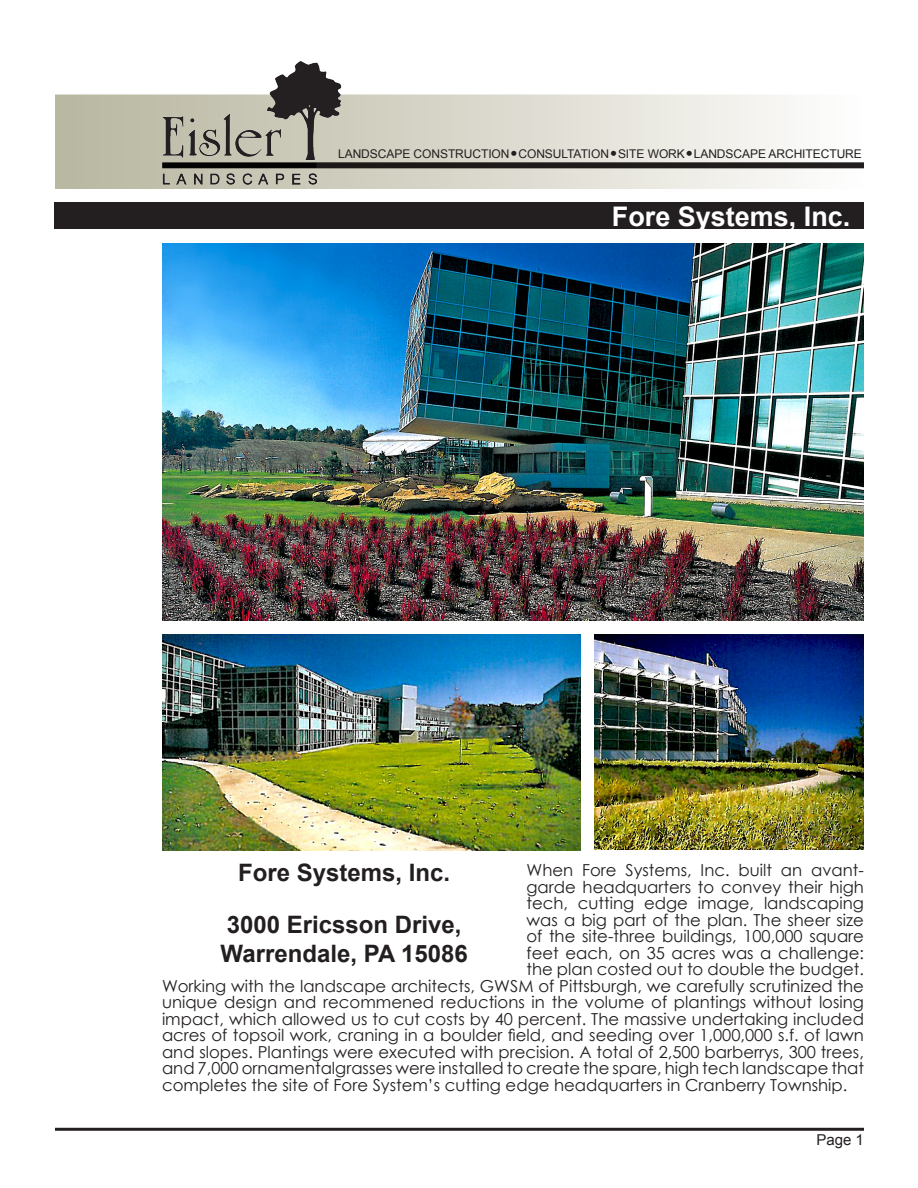
<style>
.page{position:relative;width:918px;height:1188px;background:#fff}
.page>*{position:absolute;margin:0;border:0;box-sizing:border-box;transform-origin:0 0}
.Job_Title{font:700 27px "Arial";color:#fff}
.t1{font:700 24px/28.8px "Arial";color:#231f20}
.Body{font:16.5px "Century Gothic";color:#231f20}
.t2{font:15px "Arial";color:#231f20}
.t3{font:12px "Arial";letter-spacing:-.005em;color:#231f20}
</style>
<div class="page">
<svg style="left:55px;top:94px;width:809px;height:95px"></svg>
<img style="left:147px;top:61px;width:202px;height:128px">
<svg style="left:162px;top:162px;width:702px;height:6px;background:#242120"></svg>
<hr style="left:55px;top:1128px;width:809px;height:3px;background:#231f20">
<div style="left:810px;top:202px;width:54px;height:28px;background:#231f20"></div>
<div style="left:54px;top:202px;width:796px;height:28px;background:#231f20"></div>
<img style="left:162px;top:243px;width:702px;height:378px">
<img style="left:162px;top:634px;width:418px;height:216px">
<img style="left:594px;top:634px;width:270px;height:216px">
<svg style="left:511px;top:151px;width:6px;height:5px"></svg>
<svg style="left:611px;top:151px;width:5px;height:5px"></svg>
<svg style="left:687px;top:151px;width:5px;height:5px"></svg>
<p class="t3" style="left:338px;top:146px;width:525px">LANDSCAPE CONSTRUCTION CONSULTATION SITE WORK LANDSCAPE ARCHITECTURE</p>
<p class="Job_Title" style="left:612px;top:198px;width:240px">Fore Systems, Inc.</p>
<p class="Body" style="left:526px;top:859px;width:339px">When Fore Systems, Inc. built an avant-</p>
<p class="Body" style="left:526px;top:875px;width:339px">garde headquarters to convey their high</p>
<p class="Body" style="left:526px;top:892px;width:339px">tech, cutting edge image, landscaping</p>
<p class="Body" style="left:526px;top:908px;width:339px">was a big part of the plan. The sheer size</p>
<p class="Body" style="left:526px;top:925px;width:339px">of the site-three buildings, 100,000 square</p>
<p class="Body" style="left:526px;top:941px;width:339px">feet each, on 35 acres was a challenge:</p>
<p class="Body" style="left:526px;top:958px;width:339px">the plan costed out to double the budget.</p>
<p class="Body" style="left:162px;top:974px;width:703px">Working with the landscape architects, GWSM of Pittsburgh, we carefully scrutinized the</p>
<p class="Body" style="left:162px;top:991px;width:703px">unique design and recommened reductions in the volume of plantings without losing</p>
<p class="Body" style="left:162px;top:1007px;width:703px">impact, which allowed us to cut costs by 40 percent. The massive undertaking included</p>
<p class="Body" style="left:162px;top:1024px;width:703px">acres of topsoil work, craning in a boulder field, and seeding over 1,000,000 s.f. of lawn</p>
<p class="Body" style="left:162px;top:1040px;width:703px">and slopes. Plantings were executed with precision. A total of 2,500 barberrys, 300 trees,</p>
<p class="Body" style="left:162px;top:1057px;width:703px">and 7,000 ornamentalgrasses were installed to create the spare, high tech landscape that</p>
<p class="Body" style="left:162px;top:1073px;width:687px">completes the site of Fore System’s cutting edge headquarters in Cranberry Township.</p>
<p class="t1" style="left:238px;top:859px;width:214px">Fore Systems, Inc.</p>
<p class="t1" style="left:221px;top:911px;width:249px">3000 Ericsson Drive,<br>Warrendale, PA 15086</p>
<p class="t2" style="left:816px;top:1129px;width:49px">Page 1</p>
</div>
